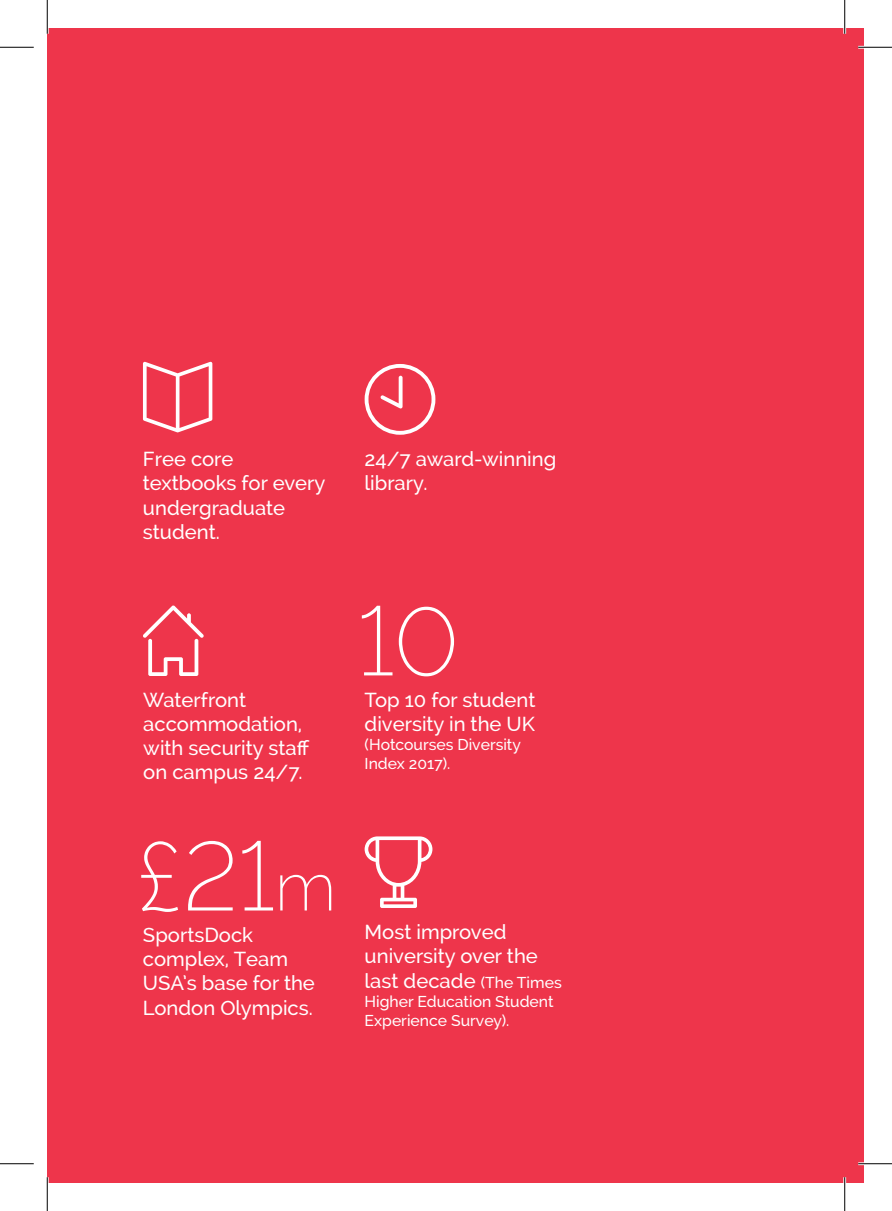
<style>
.page{position:relative;width:892px;height:1211px;background:#fff}
.page>*{position:absolute;margin:0;border:0;box-sizing:border-box;transform-origin:0 0}
.t1{font:200 96.75px "Raleway";color:#fff}
.t2{font:500 20.25px/24.3px "Raleway";color:#fff}
.t3{font:500 15.75px/18.9px "Raleway";color:#fff}
.s1{font-size:67.5px}
.s2{font-size:15.75px}
</style>
<div class="page">
<div style="left:47px;top:28px;width:817px;height:1155px;background:#ee354b"></div>
<svg style="left:365px;top:364px;width:70px;height:71px"></svg>
<svg style="left:143px;top:605px;width:61px;height:71px"></svg>
<svg style="left:143px;top:362px;width:69px;height:70px"></svg>
<svg style="left:365px;top:836px;width:67px;height:72px"></svg>
<hr style="left:858px;top:46px;width:34px;height:3px;background:#fff">
<hr style="left:858px;top:1162px;width:34px;height:3px;background:#fff">
<hr style="left:46px;top:0;width:3px;height:34px;background:#fff">
<hr style="left:46px;top:1177px;width:3px;height:34px;background:#fff">
<hr style="left:843px;top:0;width:3px;height:34px;background:#fff">
<hr style="left:843px;top:1177px;width:3px;height:34px;background:#fff">
<hr style="left:0;top:47px;width:34px;height:1px;background:#000">
<hr style="left:858px;top:47px;width:34px;height:1px;background:#000">
<hr style="left:0;top:1163px;width:34px;height:1px;background:#000">
<hr style="left:858px;top:1163px;width:34px;height:1px;background:#000">
<hr style="left:47px;top:0;width:1px;height:34px;background:#000">
<hr style="left:47px;top:1177px;width:1px;height:34px;background:#000">
<hr style="left:844px;top:0;width:1px;height:34px;background:#000">
<hr style="left:844px;top:1177px;width:1px;height:34px;background:#000">
<p class="t2" style="left:143px;top:447px;width:184px">Free core textbooks for every undergraduate student.</p>
<p class="t2" style="left:365px;top:447px;width:193px">24/7 award-winning library.</p>
<p class="t2" style="left:143px;top:687px;width:167px">Waterfront accommodation, with security staff on campus 24/7.</p>
<h1 class="t1" style="left:136px;top:819px;width:201px">£21<span class="s1">m</span></h1>
<p class="t2" style="left:143px;top:922px;width:173px">SportsDock complex, Team<br>USA’s base for the<br>London Olympics.</p>
<h1 class="t1" style="left:358px;top:584px;width:103px">10</h1>
<p class="t2" style="left:365px;top:687px;width:172px">Top 10 for student diversity in the UK</p>
<p class="t3" style="left:365px;top:735px;width:158px">(Hotcourses Diversity<br>Index 2017).</p>
<p class="t2" style="left:365px;top:920px;width:199px">Most improved university over the last decade <span class="s2">(The Times</span></p>
<p class="t3" style="left:365px;top:991px;width:190px">Higher Education Student<br>Experience Survey).</p>
</div>
